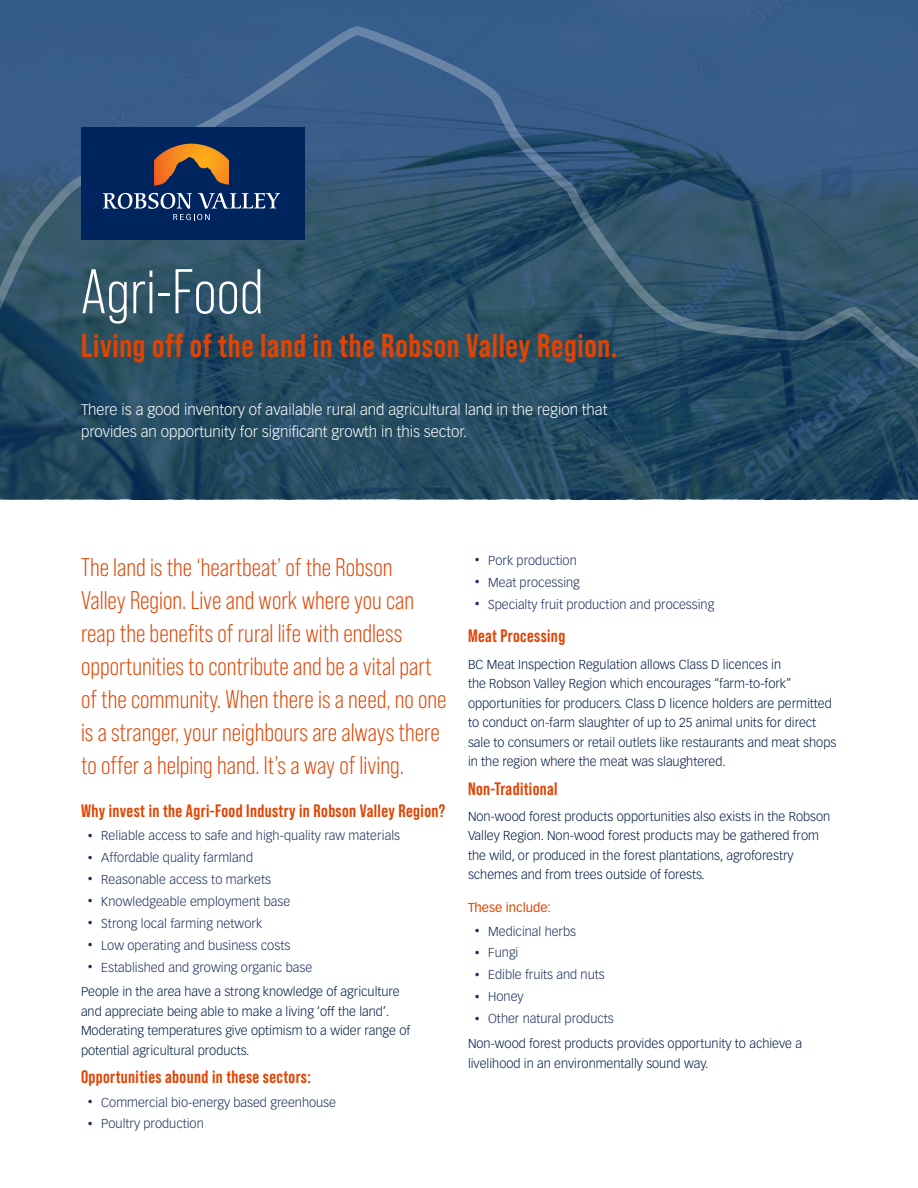
<style>
.page{position:relative;width:918px;height:1188px;background:#fff}
.page>*{position:absolute;margin:0;border:0;box-sizing:border-box;transform-origin:0 0}
.t1{font:63px "Bebas Neue Pro";color:#fff}
.t2{font:700 33px "Bebas Neue Pro";letter-spacing:.02em;color:#e04403}
.t3{font:25.5px/33px "Bebas Neue Pro";color:#e04403}
.t4{font:700 18px "Bebas Neue Pro";letter-spacing:.02em;color:#e04403}
.t5{font:300 15px/22.5px "Vectora LT Pro";color:#fff}
.t6{font:300 12.75px/19.5px "Vectora LT Pro";color:#021d49}
.t7{font:300 12.75px "Vectora LT Pro";letter-spacing:.005em;color:#1d2f5e}
.t8{font:12.75px "Vectora LT Pro";color:#e04403}
.s1{font-size:9.75px}
.s2{font-size:9.75px;color:#1d2f5e}
.s3{color:#1d2f5e}
</style>
<div class="page">
<div style="left:0;top:0;width:918px;height:500px;background:#365c8b"></div>
<svg style="left:0;top:26px;width:918px;height:474px"></svg>
<div style="left:81px;top:127px;width:223px;height:113px;background:#00245d"></div>
<svg style="left:103px;top:193px;width:177px;height:27px"></svg>
<svg style="left:154px;top:144px;width:75px;height:42px"></svg>
<h1 class="t1" style="left:81px;top:256px;width:184px">Agri-Food</h1>
<h2 class="t2" style="left:81px;top:326px;width:538px">Living off of the land in the Robson Valley Region.</h2>
<p class="t5" style="left:81px;top:398px;width:528px">There is a good inventory of available rural and agricultural land in the region that provides an opportunity for significant growth in this sector.</p>
<p class="t3" style="left:81px;top:550px;width:367px">The land is the ‘heartbeat’ of the Robson<br>Valley Region. Live and work where you can reap the benefits of rural life with endless opportunities to contribute and be a vital part of the community. When there is a need, no one is a stranger, your neighbours are always there to offer a helping hand. It’s a way of living.</p>
<h3 class="t4" style="left:81px;top:800px;width:366px">Why invest in the Agri-Food Industry in Robson Valley Region?</h3>
<p class="t7" style="left:88px;top:828px;width:314px"><span class="s1">•</span> Reliable access to safe and high-quality raw materials</p>
<p class="t7" style="left:88px;top:850px;width:167px"><span class="s1">•</span> Affordable quality farmland</p>
<p class="t7" style="left:88px;top:872px;width:185px"><span class="s1">•</span> Reasonable access to markets</p>
<p class="t7" style="left:88px;top:894px;width:204px"><span class="s1">•</span> Knowledgeable employment base</p>
<p class="t7" style="left:88px;top:916px;width:176px"><span class="s1">•</span> Strong local farming network</p>
<p class="t7" style="left:88px;top:937px;width:204px"><span class="s1">•</span> Low operating and business costs</p>
<p class="t6" style="left:81px;top:955px;width:320px;line-height:24.9px;text-indent:7px"><span class="s2">•</span> <span class="s3">Established and growing organic base<br></span>People in the area have a strong knowledge of agriculture</p>
<p class="t6" style="left:81px;top:1002px;width:331px">and appreciate being able to make a living ‘off the land’.<br>Moderating temperatures give optimism to a wider range of potential agricultural products.</p>
<h3 class="t4" style="left:81px;top:1067px;width:232px">Opportunities abound in these sectors:</h3>
<p class="t7" style="left:88px;top:1094px;width:250px"><span class="s1">•</span> Commercial bio-energy based greenhouse</p>
<p class="t7" style="left:88px;top:1116px;width:118px"><span class="s1">•</span> Poultry production</p>
<p class="t7" style="left:475px;top:553px;width:104px"><span class="s1">•</span> Pork production</p>
<p class="t7" style="left:475px;top:575px;width:107px"><span class="s1">•</span> Meat processing</p>
<p class="t7" style="left:475px;top:596px;width:241px"><span class="s1">•</span> Specialty fruit production and processing</p>
<h3 class="t4" style="left:468px;top:626px;width:99px">Meat Processing</h3>
<p class="t6" style="left:468px;top:654px;width:370px">BC Meat Inspection Regulation allows Class D licences in<br>the Robson Valley Region which encourages “farm-to-fork” opportunities for producers. Class D licence holders are permitted to conduct on-farm slaughter of up to 25 animal units for direct sale to consumers or retail outlets like restaurants and meat shops in the region where the meat was slaughtered.</p>
<h3 class="t4" style="left:468px;top:778px;width:91px">Non-Traditional</h3>
<p class="t6" style="left:468px;top:807px;width:364px">Non-wood forest products opportunities also exists in the Robson Valley Region. Non-wood forest products may be gathered from the wild, or produced in the forest plantations, agroforestry schemes and from trees outside of forests.</p>
<p class="t8" style="left:468px;top:900px;width:85px">These include:</p>
<p class="t7" style="left:475px;top:923px;width:103px"><span class="s1">•</span> Medicinal herbs</p>
<p class="t7" style="left:475px;top:945px;width:45px"><span class="s1">•</span> Fungi</p>
<p class="t7" style="left:475px;top:967px;width:131px"><span class="s1">•</span> Edible fruits and nuts</p>
<p class="t7" style="left:475px;top:989px;width:50px"><span class="s1">•</span> Honey</p>
<p class="t6" style="left:468px;top:1006px;width:336px;line-height:24.9px;text-indent:7px"><span class="s2">•</span> <span class="s3">Other natural products<br></span>Non-wood forest products provides opportunity to achieve a</p>
<p class="t6" style="left:468px;top:1053px;width:242px">livelihood in an environmentally sound way.</p>
</div>
